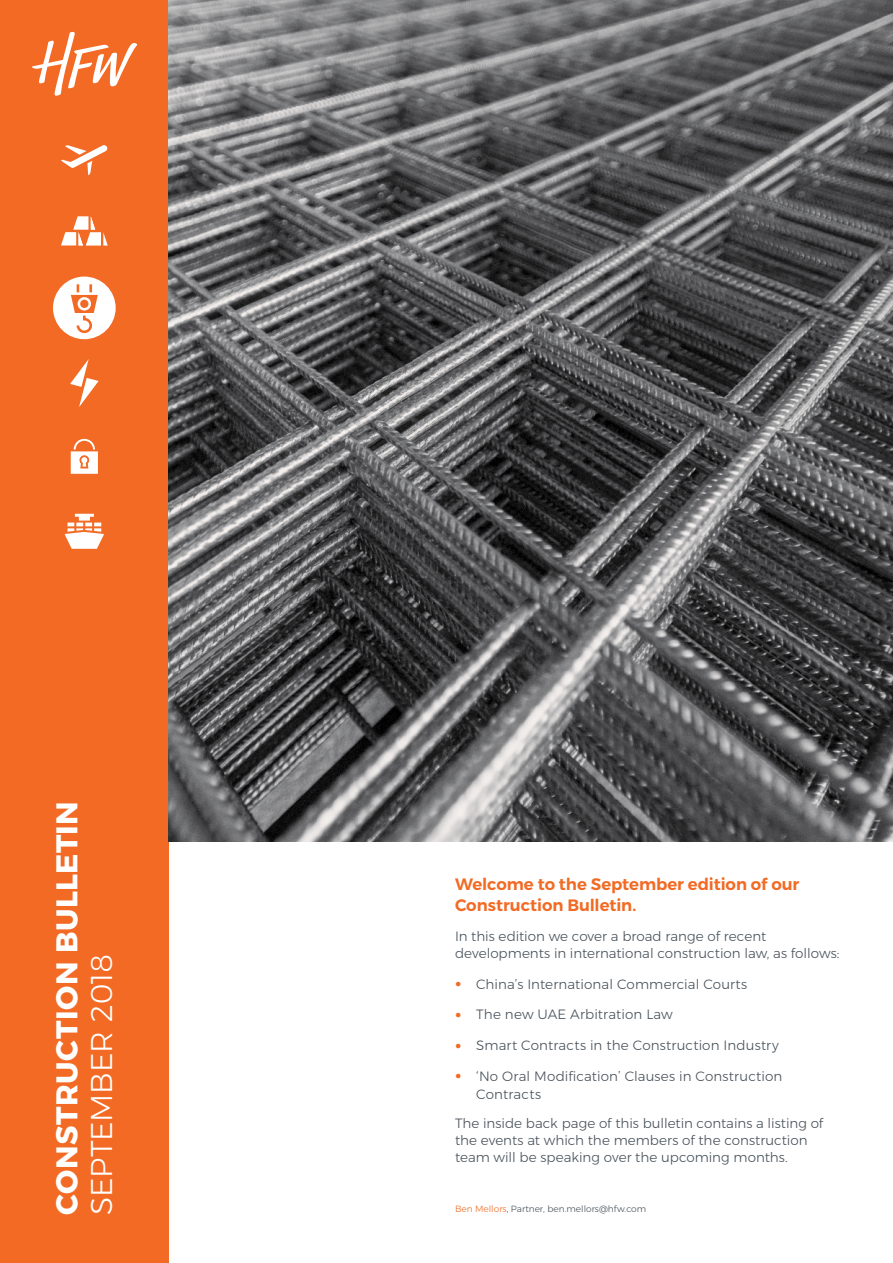
<style>
.page{position:relative;width:893px;height:1263px;background:#fff}
.page>*{position:absolute;margin:0;border:0;box-sizing:border-box;transform-origin:0 0}
.t1{font:700 30px "Montserrat";letter-spacing:.02em;color:#fff}
.t2{font:300 30px "Montserrat";letter-spacing:-.005em;color:#fff}
.t3{font:600 16.5px/21px "Montserrat";letter-spacing:-.005em;color:#f26a24}
.t4{font:300 13.5px/16.8px "Montserrat";letter-spacing:.005em;color:#48525a}
.t5{font:300 9px "Montserrat";color:#48525a}
.s1{font-family:"Noto Sans";font-weight:400;font-size:10.5px;color:#f26a24}
.s2{color:#f26a24}
.s3{color:#004181}
</style>
<div class="page">
<div style="left:0;top:0;width:169px;height:1263px;background:#f26a24"></div>
<svg style="left:32px;top:32px;width:105px;height:64px"></svg>
<img style="left:169px;top:0;width:724px;height:842px">
<svg style="left:65px;top:514px;width:39px;height:35px"></svg>
<div style="left:53px;top:277px;width:63px;height:62px;background:#fff;border-radius:50%"></div>
<svg style="left:71px;top:284px;width:27px;height:49px"></svg>
<svg style="left:61px;top:216px;width:47px;height:30px"></svg>
<svg style="left:61px;top:145px;width:47px;height:30px"></svg>
<svg style="left:70px;top:359px;width:29px;height:48px"></svg>
<svg style="left:71px;top:439px;width:27px;height:35px"></svg>
<h1 class="t1" style="left:43px;top:1215px;width:415px;rotate:-90deg">CONSTRUCTION BULLETIN</h1>
<h1 class="t2" style="left:79px;top:1215px;width:262px;rotate:-90deg">SEPTEMBER 2018</h1>
<p class="t3" style="left:455px;top:874px;width:346px">Welcome to the September edition of our<br>Construction Bulletin.</p>
<p class="t4" style="left:455px;top:927px;width:386px">In this edition we cover a broad range of recent developments in international construction law, as follows:</p>
<p class="t4" style="left:455px;top:975px;width:294px"><span class="s1">●</span> China’s International Commercial Courts</p>
<p class="t4" style="left:455px;top:1006px;width:219px"><span class="s1">●</span> The new UAE Arbitration Law</p>
<p class="t4" style="left:455px;top:1037px;width:325px"><span class="s1">●</span> Smart Contracts in the Construction Industry</p>
<p class="t4" style="left:476px;top:1067px;width:308px;line-height:18px;text-indent:-21px"><span class="s1">●</span> ‘No Oral Modification’ Clauses in Construction<br>Contracts</p>
<p class="t4" style="left:455px;top:1115px;width:370px">The inside back page of this bulletin contains a listing of the events at which the members of the construction team will be speaking over the upcoming months.</p>
<p class="t5" style="left:455px;top:1201px;width:193px"><span class="s2">Ben Mellors</span><span class="s3">,</span> Partner, ben.mellors@hfw.com</p>
</div>
